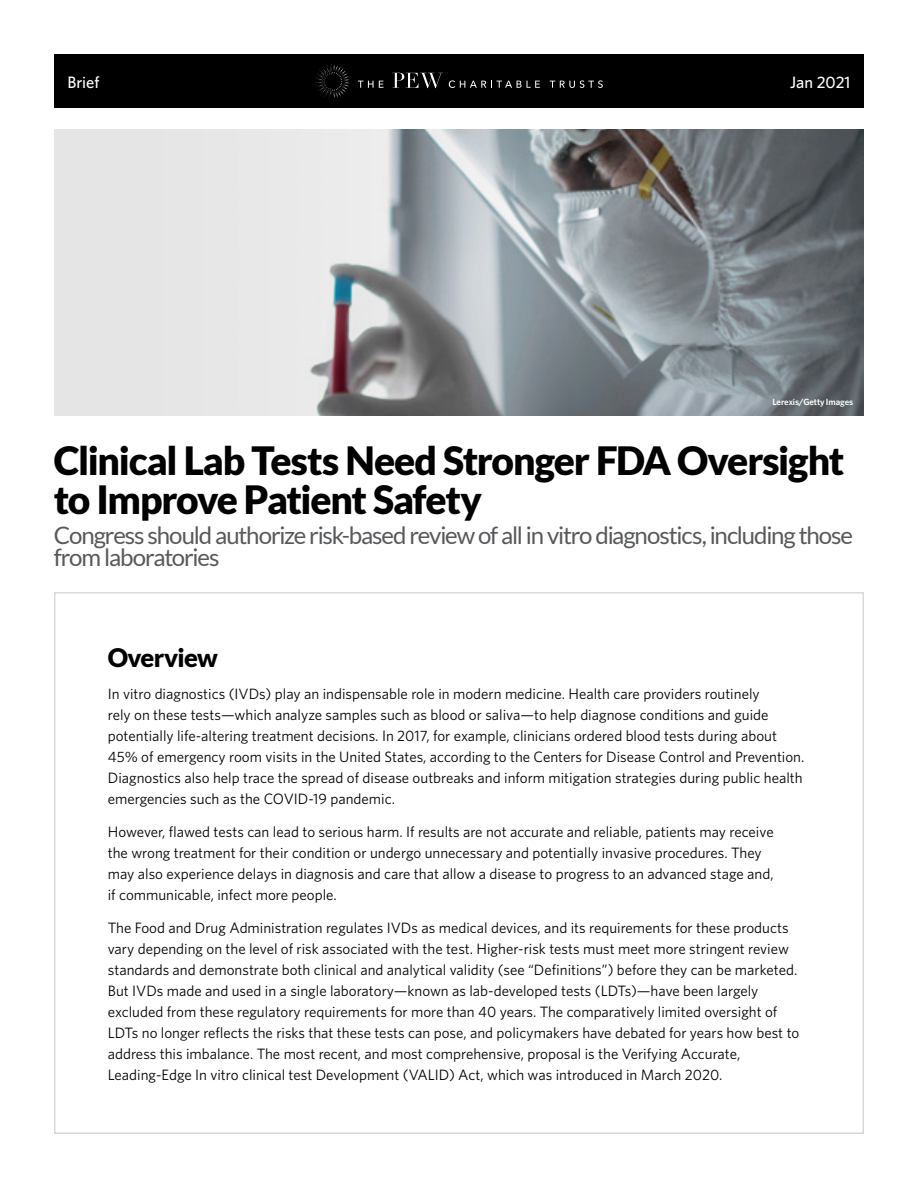
<style>
.page{position:relative;width:918px;height:1188px;background:#fff}
.page>*{position:absolute;margin:0;border:0;box-sizing:border-box;transform-origin:0 0}
.t1{font:900 39px/39px "Lato";letter-spacing:-.035em;color:#000}
.t2{font:900 25.5px "Lato";letter-spacing:-.03em;color:#000}
.t3{font:24px/22.5px "Lato";letter-spacing:-.05em;color:#58595b}
.t4{font:500 16.5px "Whitney";color:#fff}
.t5{font:15px/21px "Whitney";color:#000}
.t6{font:600 9px "Whitney";letter-spacing:-.01em;color:#fff}
</style>
<div class="page">
<img style="left:54px;top:129px;width:810px;height:286px">
<div style="left:54px;top:54px;width:810px;height:54px;background:#000"></div>
<svg style="left:315px;top:64px;width:35px;height:34px"></svg>
<svg style="left:358px;top:81px;width:25px;height:7px"></svg>
<svg style="left:449px;top:80px;width:91px;height:8px"></svg>
<svg style="left:550px;top:80px;width:53px;height:8px"></svg>
<svg style="left:392px;top:73px;width:51px;height:15px"></svg>
<p class="t4" style="left:67px;top:71px;width:34px">Brief</p>
<p class="t4" style="left:790px;top:71px;width:62px">Jan 2021</p>
<p class="t6" style="left:772px;top:396px;width:82px">Lerexis/Getty Images</p>
<h1 class="t1" style="left:54px;top:440px;width:792px">Clinical Lab Tests Need Stronger FDA Oversight to Improve Patient Safety</h1>
<h3 class="t3" style="left:54px;top:524px;width:801px">Congress should authorize risk-based review of all in vitro diagnostics, including those from laboratories</h3>
<h2 class="t2" style="left:108px;top:643px;width:111px">Overview</h2>
<p class="t5" style="left:108px;top:682px;width:698px">In vitro diagnostics (IVDs) play an indispensable role in modern medicine. Health care providers routinely<br>rely on these tests—which analyze samples such as blood or saliva—to help diagnose conditions and guide potentially life-altering treatment decisions. In 2017, for example, clinicians ordered blood tests during about 45% of emergency room visits in the United States, according to the Centers for Disease Control and Prevention.<br>Diagnostics also help trace the spread of disease outbreaks and inform mitigation strategies during public health emergencies such as the COVID-19 pandemic.</p>
<p class="t5" style="left:108px;top:820px;width:667px">However, flawed tests can lead to serious harm. If results are not accurate and reliable, patients may receive the wrong treatment for their condition or undergo unnecessary and potentially invasive procedures. They may also experience delays in diagnosis and care that allow a disease to progress to an advanced stage and, if communicable, infect more people.</p>
<p class="t5" style="left:108px;top:916px;width:693px">The Food and Drug Administration regulates IVDs as medical devices, and its requirements for these products vary depending on the level of risk associated with the test. Higher-risk tests must meet more stringent review standards and demonstrate both clinical and analytical validity (see “Definitions”) before they can be marketed.<br>But IVDs made and used in a single laboratory—known as lab-developed tests (LDTs)—have been largely excluded from these regulatory requirements for more than 40 years. The comparatively limited oversight of LDTs no longer reflects the risks that these tests can pose, and policymakers have debated for years how best to address this imbalance. The most recent, and most comprehensive, proposal is the Verifying Accurate, Leading-Edge In vitro clinical test Development (VALID) Act, which was introduced in March 2020.</p>
</div>
